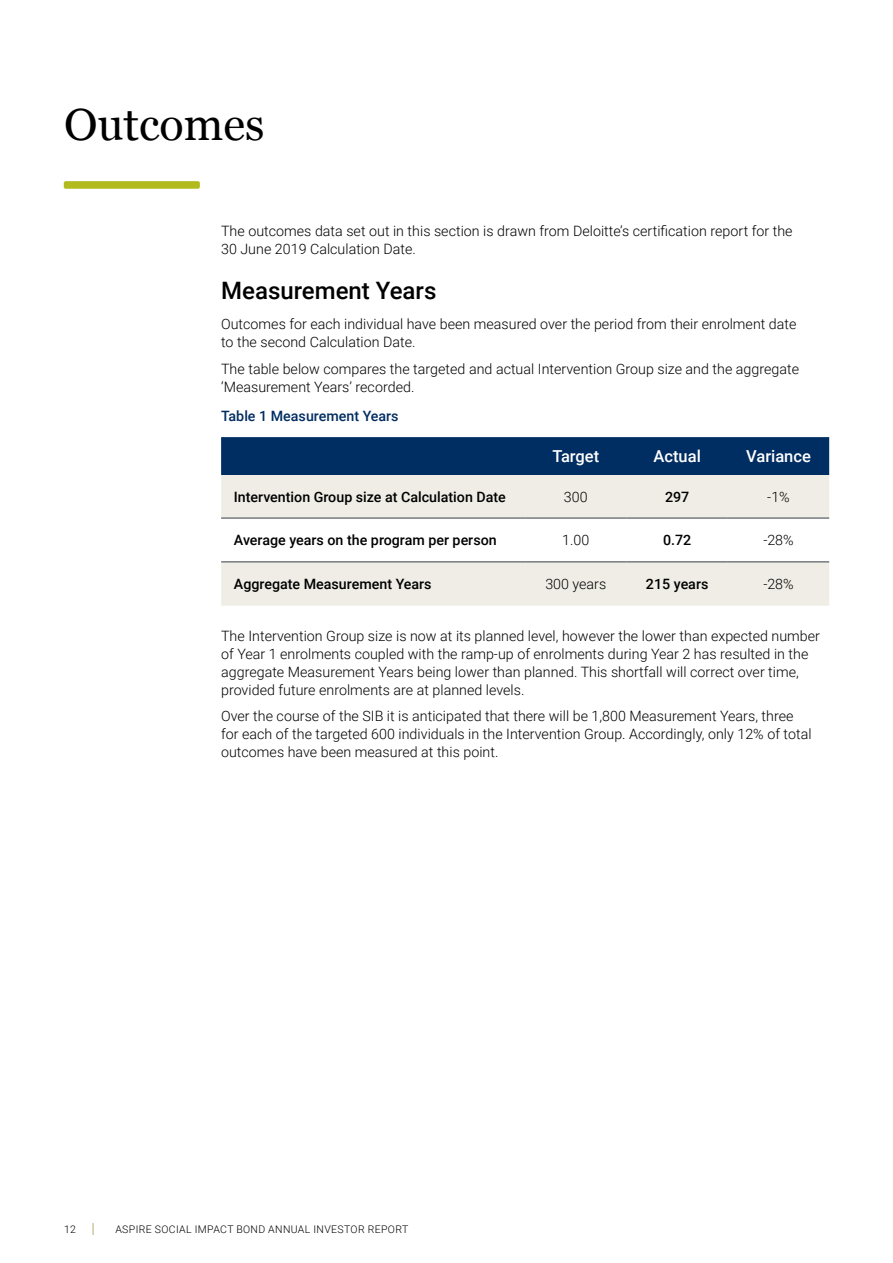
<style>
.page{position:relative;width:893px;height:1263px;background:#fff}
.page>*{position:absolute;margin:0;border:0;box-sizing:border-box;transform-origin:0 0}
.t1{font:45px "Georgia";color:#000}
.t2{font:500 24px "Roboto";color:#000}
.t3{font:500 16.5px "Roboto";color:#fff}
.t4{font:300 14.25px/18px "Roboto";color:#000}
.t5{font:500 14.25px "Roboto";color:#000}
.t6{font:500 14.25px "Roboto";color:#002d62}
.t7{font:300 10.5px "Roboto";letter-spacing:.035em;color:#000}
</style>
<div class="page">
<svg style="left:93px;top:1223px;width:1px;height:12px"></svg>
<div style="left:221px;top:437px;width:608px;height:38px;background:#002d62"></div>
<svg style="left:221px;top:475px;width:608px;height:131px;fill:#efede6"></svg>
<hr style="left:221px;top:518px;width:304px;height:1px;background:#363e4a">
<hr style="left:525px;top:518px;width:101px;height:1px;background:#363e4a">
<hr style="left:626px;top:518px;width:102px;height:1px;background:#363e4a">
<hr style="left:728px;top:518px;width:101px;height:1px;background:#363e4a">
<hr style="left:221px;top:562px;width:304px;height:1px;background:#363e4a">
<hr style="left:525px;top:562px;width:101px;height:1px;background:#363e4a">
<hr style="left:626px;top:562px;width:102px;height:1px;background:#363e4a">
<hr style="left:728px;top:562px;width:101px;height:1px;background:#363e4a">
<div style="left:64px;top:181px;width:136px;height:8px;background:#b2bb1e;border-radius:2px"></div>
<h1 class="t1" style="left:64px;top:92px;width:202px">Outcomes</h1>
<p class="t4" style="left:221px;top:222px;width:573px">The outcomes data set out in this section is drawn from Deloitte’s certification report for the<br>30 June 2019 Calculation Date.</p>
<h2 class="t2" style="left:221px;top:273px;width:217px">Measurement Years</h2>
<p class="t4" style="left:221px;top:315px;width:577px">Outcomes for each individual have been measured over the period from their enrolment date to the second Calculation Date.</p>
<p class="t4" style="left:221px;top:359px;width:579px">The table below compares the targeted and actual Intervention Group size and the aggregate ‘Measurement Years’ recorded.</p>
<p class="t6" style="left:221px;top:406px;width:179px">Table 1 Measurement Years</p>
<p class="t3" style="left:552px;top:445px;width:48px">Target</p>
<p class="t3" style="left:653px;top:445px;width:49px">Actual</p>
<p class="t3" style="left:746px;top:445px;width:66px">Variance</p>
<p class="t5" style="left:234px;top:486px;width:274px">Intervention Group size at Calculation Date</p>
<p class="t4" style="left:564px;top:487px;width:25px">300</p>
<p class="t5" style="left:665px;top:486px;width:26px">297</p>
<p class="t4" style="left:767px;top:487px;width:24px">-1%</p>
<p class="t5" style="left:234px;top:530px;width:264px">Average years on the program per person</p>
<p class="t4" style="left:562px;top:531px;width:29px">1.00</p>
<p class="t5" style="left:663px;top:530px;width:30px">0.72</p>
<p class="t4" style="left:763px;top:531px;width:32px">-28%</p>
<p class="t5" style="left:234px;top:574px;width:199px">Aggregate Measurement Years</p>
<p class="t4" style="left:545px;top:574px;width:62px">300 years</p>
<p class="t5" style="left:646px;top:574px;width:64px">215 years</p>
<p class="t4" style="left:763px;top:574px;width:32px">-28%</p>
<p class="t4" style="left:221px;top:626px;width:600px">The Intervention Group size is now at its planned level, however the lower than expected number of Year 1 enrolments coupled with the ramp-up of enrolments during Year 2 has resulted in the aggregate Measurement Years being lower than planned. This shortfall will correct over time, provided future enrolments are at planned levels.</p>
<p class="t4" style="left:221px;top:707px;width:592px">Over the course of the SIB it is anticipated that there will be 1,800 Measurement Years, three for each of the targeted 600 individuals in the Intervention Group. Accordingly, only 12% of total outcomes have been measured at this point.</p>
<p class="t7" style="left:64px;top:1222px;width:13px">12</p>
<p class="t7" style="left:115px;top:1222px;width:294px">ASPIRE SOCIAL IMPACT BOND ANNUAL INVESTOR REPORT</p>
</div>
